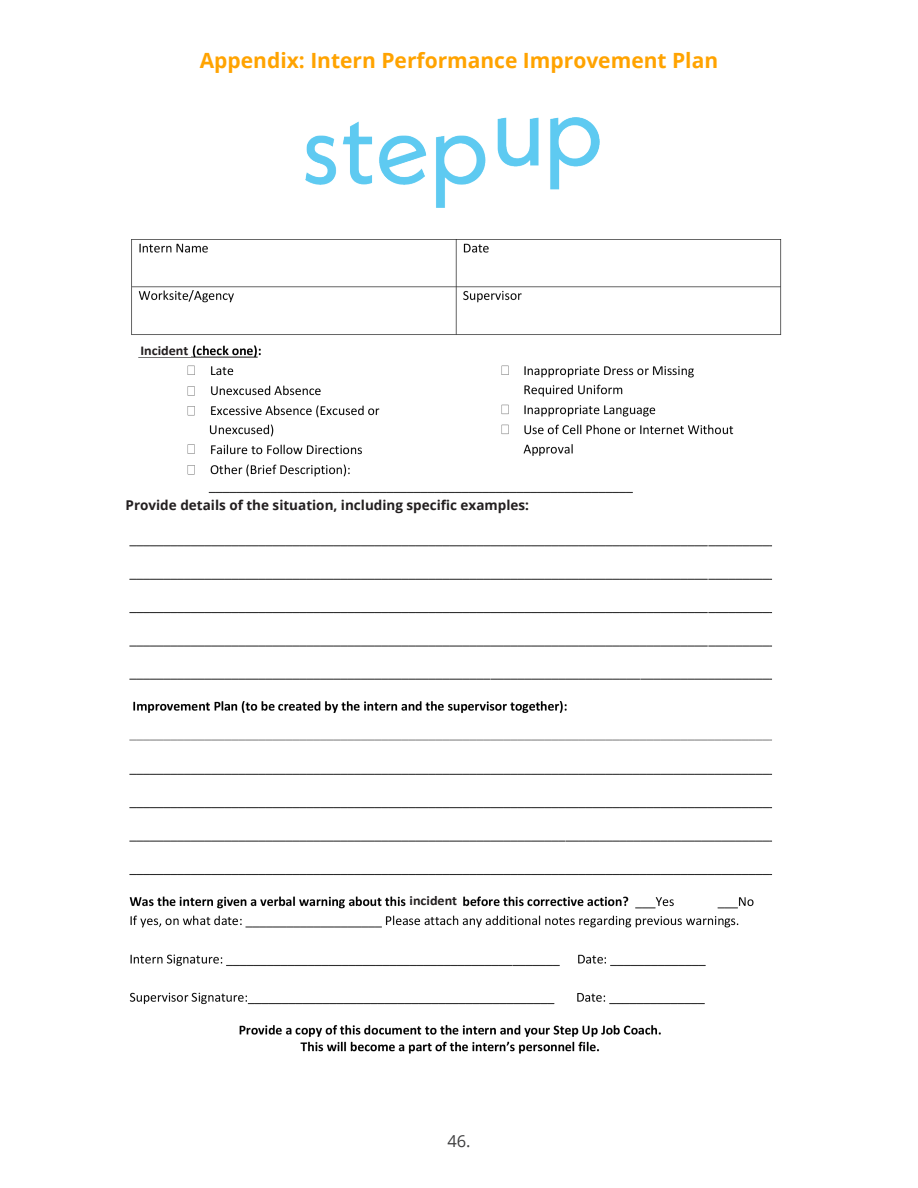
<style>
.page{position:relative;width:918px;height:1188px;background:#fff}
.page>*{position:absolute;margin:0;border:0;box-sizing:border-box;transform-origin:0 0}
.t1{font:700 21px "Open Sans";color:#ffa300}
.t2{font:16.5px "Open Sans";color:#3e3e3f}
.t3{font:700 13.5px "Open Sans";color:#231f20}
.t4{font:700 13.5px "Calibri";color:#231f20;scale:1.05 1}
</style>
<div class="page">
<img style="left:129px;top:240px;width:653px;height:814px">
<img style="left:306px;top:117px;width:294px;height:90px">
<div style="left:119px;top:495px;width:371px;height:19px;background:#fff"></div>
<div style="left:136px;top:341px;width:55px;height:16px;background:#fff"></div>
<div style="left:409px;top:895px;width:52px;height:13px;background:#fff"></div>
<p class="t1" style="left:200px;top:45px;width:520px">Appendix: Intern Performance Improvement Plan</p>
<p class="t4" style="left:140px;top:342px;width:47px">Incident</p>
<p class="t3" style="left:126px;top:496px;width:405px">Provide details of the situation, including specific examples:</p>
<p class="t4" style="left:410px;top:892px;width:47px">incident</p>
<p class="t2" style="left:447px;top:1129px;width:25px">46.</p>
</div>
